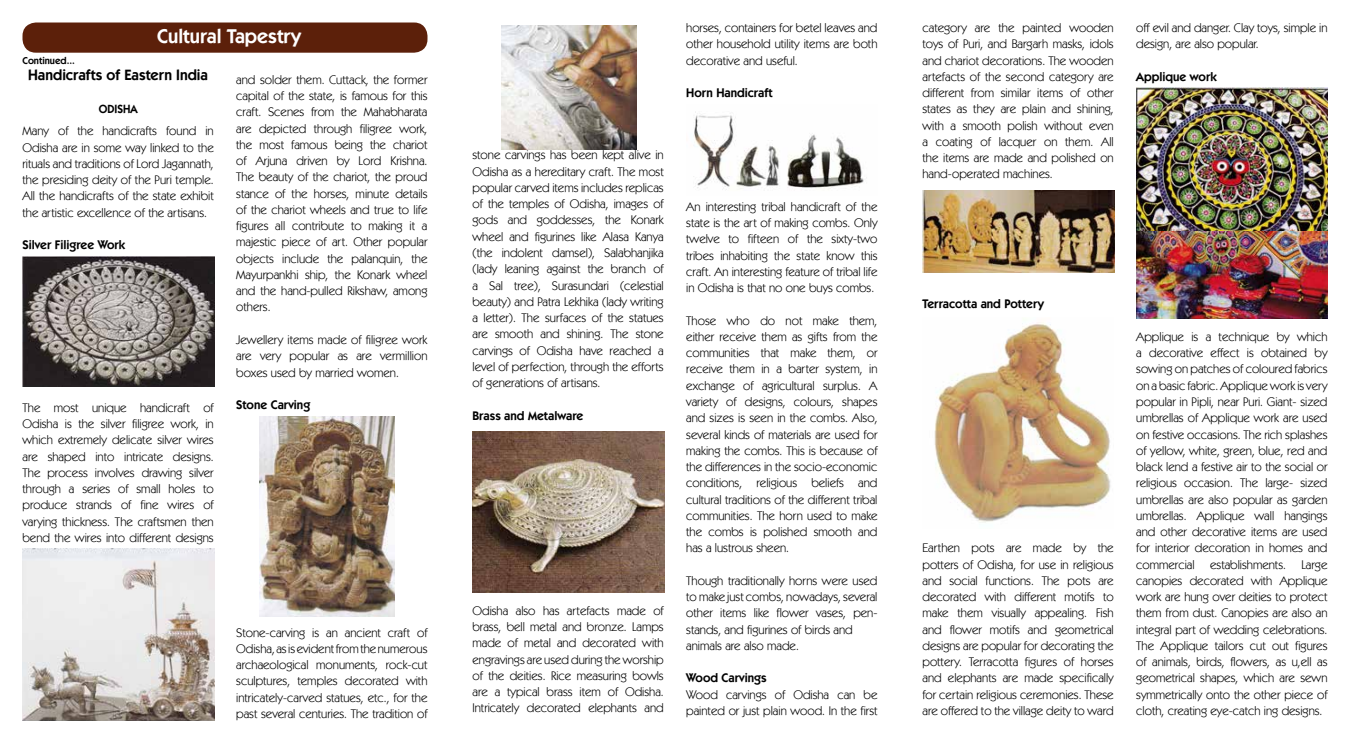
<style>
.page{position:relative;width:1350px;height:743px;background:#fff}
.page>*{position:absolute;margin:0;border:0;box-sizing:border-box;transform-origin:0 0}
.t1{font:600 20px "Kabel IT Cby BT";color:#fff}
.t2{font:600 15px "Kabel IT Cby BT";color:#000}
.t3{font:12.5px/16.2px "Kabel IT Cby BT";color:#000;text-align:justify}
.t4{font:600 12.5px "Kabel IT Cby BT";color:#000}
.t5{font:600 11.88px "Kabel IT Cby BT";color:#000;scale:.95 1}
.t6{font:600 10px "Kabel IT Cby BT";color:#000}
</style>
<div class="page">
<div style="left:22px;top:22px;width:406px;height:31px;background:#5c200a;border-radius:14px"></div>
<img style="left:22px;top:256px;width:192px;height:130px">
<img style="left:22px;top:548px;width:192px;height:172px">
<img style="left:259px;top:416px;width:136px;height:200px">
<img style="left:501px;top:26px;width:136px;height:124px">
<img style="left:472px;top:432px;width:193px;height:160px">
<img style="left:693px;top:111px;width:174px;height:79px">
<img style="left:922px;top:190px;width:193px;height:82px">
<img style="left:934px;top:322px;width:177px;height:201px">
<img style="left:1136px;top:88px;width:192px;height:230px">
<p class="t6" style="left:22px;top:54px;width:54px">Continued...</p>
<h1 class="t1" style="left:157px;top:23px;width:145px">Cultural Tapestry</h1>
<p class="t2" style="left:28px;top:66px;width:181px">Handicrafts of Eastern India</p>
<p class="t5" style="left:99px;top:102px;width:17px">Odisha</p>
<p class="t3" style="left:22px;top:123px;width:193px">Many of the handicrafts found in Odisha are in some way linked to the rituals and traditions of Lord Jagannath, the presiding deity of the Puri temple.<br>All the handicrafts of the state exhibit the artistic excellence of the artisans.</p>
<p class="t4" style="left:22px;top:237px;width:104px">Silver Filigree Work</p>
<p class="t3" style="left:22px;top:399px;width:193px">The most unique handicraft of Odisha is the silver filigree work, in which extremely delicate silver wires are shaped into intricate designs.<br>The process involves drawing silver through a series of small holes to produce strands of fine wires of varying thickness. The craftsmen then bend the wires into different designs</p>
<p class="t3" style="left:236px;top:71px;width:193px">and solder them. Cuttack, the former capital of the state, is famous for this craft. Scenes from the Mahabharata are depicted through filigree work, the most famous being the chariot of Arjuna driven by Lord Krishna.<br>The beauty of the chariot, the proud stance of the horses, minute details of the chariot wheels and true to life figures all contribute to making it a majestic piece of art. Other popular objects include the palanquin, the Mayurpankhi ship, the Konark wheel and the hand-pulled Rikshaw, among others.</p>
<p class="t3" style="left:236px;top:331px;width:193px">Jewellery items made of filigree work are very popular as are vermillion boxes used by married women.</p>
<p class="t4" style="left:236px;top:397px;width:75px">Stone Carving</p>
<p class="t3" style="left:236px;top:624px;width:193px">Stone-carving is an ancient craft of Odisha, as is evident from the numerous archaeological monuments, rock-cut sculptures, temples decorated with intricately-carved statues, etc., for the past several centuries. The tradition of</p>
<p class="t3" style="left:472px;top:147px;width:193px">stone carvings has been kept alive in Odisha as a hereditary craft. The most popular carved items includes replicas of the temples of Odisha, images of gods and goddesses, the Konark wheel and figurines like Alasa Kanya (the indolent damsel), Salabhanjika (lady leaning against the branch of a Sal tree), Surasundari (celestial beauty) and Patra Lekhika (lady writing a letter). The surfaces of the statues are smooth and shining. The stone carvings of Odisha have reached a level of perfection, through the efforts of generations of artisans.</p>
<p class="t4" style="left:472px;top:407px;width:112px">Brass and Metalware</p>
<p class="t3" style="left:472px;top:602px;width:193px">Odisha also has artefacts made of brass, bell metal and bronze. Lamps made of metal and decorated with engravings are used during the worship of the deities. Rice measuring bowls are a typical brass item of Odisha.<br>Intricately decorated elephants and</p>
<p class="t3" style="left:686px;top:19px;width:193px">horses, containers for betel leaves and other household utility items are both decorative and useful.</p>
<p class="t4" style="left:686px;top:85px;width:88px">Horn Handicraft</p>
<p class="t3" style="left:686px;top:198px;width:193px">An interesting tribal handicraft of the state is the art of making combs. Only twelve to fifteen of the sixty-two tribes inhabiting the state know this craft. An interesting feature of tribal life in Odisha is that no one buys combs.</p>
<p class="t3" style="left:686px;top:312px;width:193px">Those who do not make them, either receive them as gifts from the communities that make them, or receive them in a barter system, in exchange of agricultural surplus. A variety of designs, colours, shapes and sizes is seen in the combs. Also, several kinds of materials are used for making the combs. This is because of the differences in the socio-economic conditions, religious beliefs and cultural traditions of the different tribal communities. The horn used to make the combs is polished smooth and has a lustrous sheen.</p>
<p class="t3" style="left:686px;top:572px;width:193px;text-align:left">Though traditionally horns were used to make just combs, nowadays, several other items like flower vases, pen‑ stands, and figurines of birds and animals are also made.</p>
<p class="t4" style="left:686px;top:670px;width:82px">Wood Carvings</p>
<p class="t3" style="left:686px;top:686px;width:193px">Wood carvings of Odisha can be painted or just plain wood. In the first</p>
<p class="t3" style="left:922px;top:19px;width:193px">category are the painted wooden toys of Puri, and Bargarh masks, idols and chariot decorations. The wooden artefacts of the second category are different from similar items of other states as they are plain and shining, with a smooth polish without even a coating of lacquer on them. All the items are made and polished on hand-operated machines.</p>
<p class="t3" style="left:1136px;top:19px;width:193px">off evil and danger. Clay toys, simple in design, are also popular.</p>
<p class="t4" style="left:1136px;top:69px;width:82px">Applique work</p>
<p class="t4" style="left:922px;top:296px;width:123px">Terracotta and Pottery</p>
<p class="t3" style="left:922px;top:539px;width:193px">Earthen pots are made by the potters of Odisha, for use in religious and social functions. The pots are decorated with different motifs to make them visually appealing. Fish and flower motifs and geometrical designs are popular for decorating the pottery. Terracotta figures of horses and elephants are made specifically for certain religious ceremonies. These are offered to the village deity to ward</p>
<p class="t3" style="left:1136px;top:328px;width:193px">Applique is a technique by which a decorative effect is obtained by sowing on patches of coloured fabrics on a basic fabric. Applique work is very popular in Pipli, near Puri. Giant- sized umbrellas of Applique work are used on festive occasions. The rich splashes of yellow, white, green, blue, red and black lend a festive air to the social or religious occasion. The large- sized umbrellas are also popular as garden umbrellas. Applique wall hangings and other decorative items are used for interior decoration in homes and commercial establishments. Large canopies decorated with Applique work are hung over deities to protect them from dust. Canopies are also an integral part of wedding celebrations.<br>The Applique tailors cut out figures of animals, birds, flowers, as u,ell as geometrical shapes, which are sewn symmetrically onto the other piece of cloth, creating eye-catch ing designs.</p>
</div>
